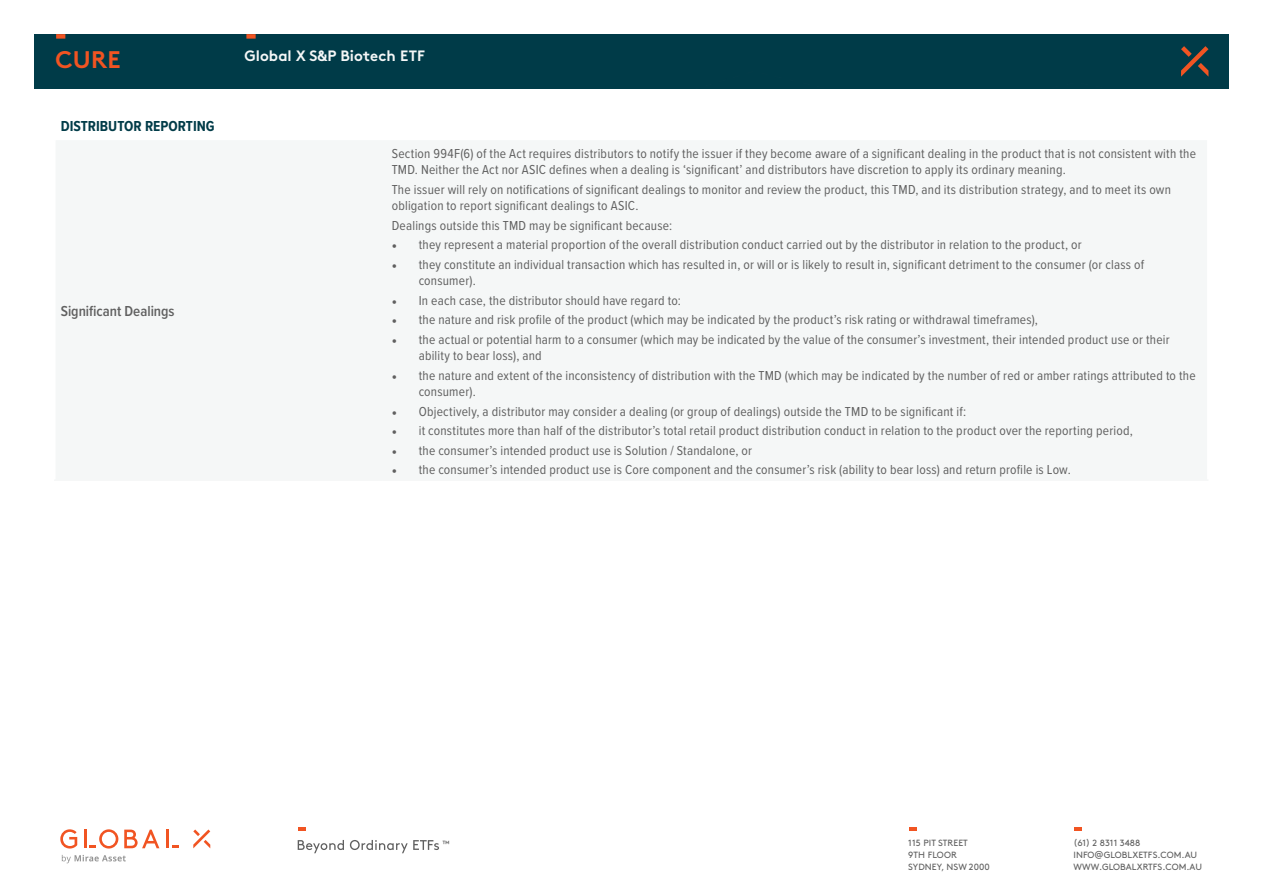
<style>
.page{position:relative;width:1263px;height:893px;background:#fff}
.page>*{position:absolute;margin:0;border:0;box-sizing:border-box;transform-origin:0 0}
.t1{font:700 24px "Brown";color:#f15422}
.t2{font:700 15px "Brown";letter-spacing:.005em;color:#f5f7f7}
.t3{font:700 15px "Proxima Nova Cond";color:#003b48}
.t4{font:600 15px "Proxima Nova Cond";color:#606060}
.t5{font:13.5px/16.5px "Proxima Nova Cond";letter-spacing:.015em;color:#606060}
.t6{font:9px/12px "Brown";letter-spacing:.01em;color:#606060}
.s1{font-family:"Minion Pro"}
</style>
<div class="page">
<div style="left:34px;top:34px;width:1195px;height:55px;background:#003b48"></div>
<svg style="left:1181px;top:46px;width:27px;height:31px"></svg>
<div style="left:246px;top:34px;width:10px;height:5px;background:#f15422"></div>
<div style="left:56px;top:34px;width:9px;height:5px;background:#f15422"></div>
<svg style="left:298px;top:840px;width:46px;height:13px"></svg>
<svg style="left:350px;top:840px;width:89px;height:13px"></svg>
<svg style="left:298px;top:827px;width:8px;height:3px"></svg>
<svg style="left:1074px;top:827px;width:8px;height:3px"></svg>
<svg style="left:909px;top:827px;width:8px;height:3px"></svg>
<svg style="left:124px;top:830px;width:35px;height:18px"></svg>
<svg style="left:193px;top:829px;width:17px;height:19px"></svg>
<hr style="left:166px;top:830px;width:3px;height:18px;background:#f15422">
<svg style="left:172px;top:846px;width:6px;height:2px"></svg>
<svg style="left:60px;top:829px;width:17px;height:19px"></svg>
<hr style="left:84px;top:830px;width:3px;height:18px;background:#f15422">
<svg style="left:89px;top:829px;width:29px;height:19px"></svg>
<svg style="left:62px;top:855px;width:64px;height:8px"></svg>
<hr style="left:56px;top:140px;width:327px;height:2px;background:#f5f7f7">
<hr style="left:383px;top:140px;width:824px;height:2px;background:#f5f7f7">
<hr style="left:382px;top:142px;width:1px;height:337px;background:#f5f7f7">
<hr style="left:54px;top:479px;width:329px;height:2px;background:#f5f7f7">
<hr style="left:383px;top:479px;width:825px;height:2px;background:#f5f7f7">
<h1 class="t1" style="left:56px;top:40px;width:66px">CURE</h1>
<p class="t2" style="left:244px;top:44px;width:182px">Global X S&amp;P Biotech ETF</p>
<p class="t3" style="left:61px;top:115px;width:155px">DISTRIBUTOR REPORTING</p>
<p class="t4" style="left:61px;top:300px;width:115px">Significant Dealings</p>
<p class="t5" style="left:392px;top:144px;width:806px">Section 994F(6) of the Act requires distributors to notify the issuer if they become aware of a significant dealing in the product that is not consistent with the<br>TMD. Neither the Act nor ASIC defines when a dealing is ‘significant’ and distributors have discretion to apply its ordinary meaning.</p>
<p class="t5" style="left:392px;top:180px;width:781px">The issuer will rely on notifications of significant dealings to monitor and review the product, this TMD, and its distribution strategy, and to meet its own obligation to report significant dealings to ASIC.</p>
<p class="t5" style="left:392px;top:216px;width:282px">Dealings outside this TMD may be significant because:</p>
<p class="t5" style="left:392px;top:236px;width:692px"><span class="s1">•</span> they represent a material proportion of the overall distribution conduct carried out by the distributor in relation to the product, or</p>
<p class="t5" style="left:419px;top:255px;width:727px;text-indent:-27px"><span class="s1">•</span> they constitute an individual transaction which has resulted in, or will or is likely to result in, significant detriment to the consumer (or class of consumer).</p>
<p class="t5" style="left:392px;top:291px;width:291px"><span class="s1">•</span> In each case, the distributor should have regard to:</p>
<p class="t5" style="left:392px;top:311px;width:648px"><span class="s1">•</span> the nature and risk profile of the product (which may be indicated by the product’s risk rating or withdrawal timeframes),</p>
<p class="t5" style="left:419px;top:330px;width:753px;text-indent:-27px"><span class="s1">•</span> the actual or potential harm to a consumer (which may be indicated by the value of the consumer’s investment, their intended product use or their ability to bear loss), and</p>
<p class="t5" style="left:419px;top:366px;width:778px;text-indent:-27px"><span class="s1">•</span> the nature and extent of the inconsistency of distribution with the TMD (which may be indicated by the number of red or amber ratings attributed to the consumer).</p>
<p class="t5" style="left:392px;top:402px;width:576px"><span class="s1">•</span> Objectively, a distributor may consider a dealing (or group of dealings) outside the TMD to be significant if:</p>
<p class="t5" style="left:392px;top:422px;width:743px"><span class="s1">•</span> it constitutes more than half of the distributor’s total retail product distribution conduct in relation to the product over the reporting period,</p>
<p class="t5" style="left:392px;top:441px;width:362px"><span class="s1">•</span> the consumer’s intended product use is Solution / Standalone, or</p>
<p class="t5" style="left:392px;top:461px;width:680px"><span class="s1">•</span> the consumer’s intended product use is Core component and the consumer’s risk (ability to bear loss) and return profile is Low.</p>
<p class="t6" style="left:442px;top:837px;width:9px">™</p>
<p class="t6" style="left:908px;top:836px;width:83px">115 PIT STREET<br>9TH FLOOR<br>SYDNEY, NSW 2000</p>
<p class="t6" style="left:1073px;top:836px;width:130px">(61) 2 8311 3488<br>INFO@GLOBLXETFS.COM.AU<br>WWW.GLOBALXRTFS.COM.AU</p>
</div>
